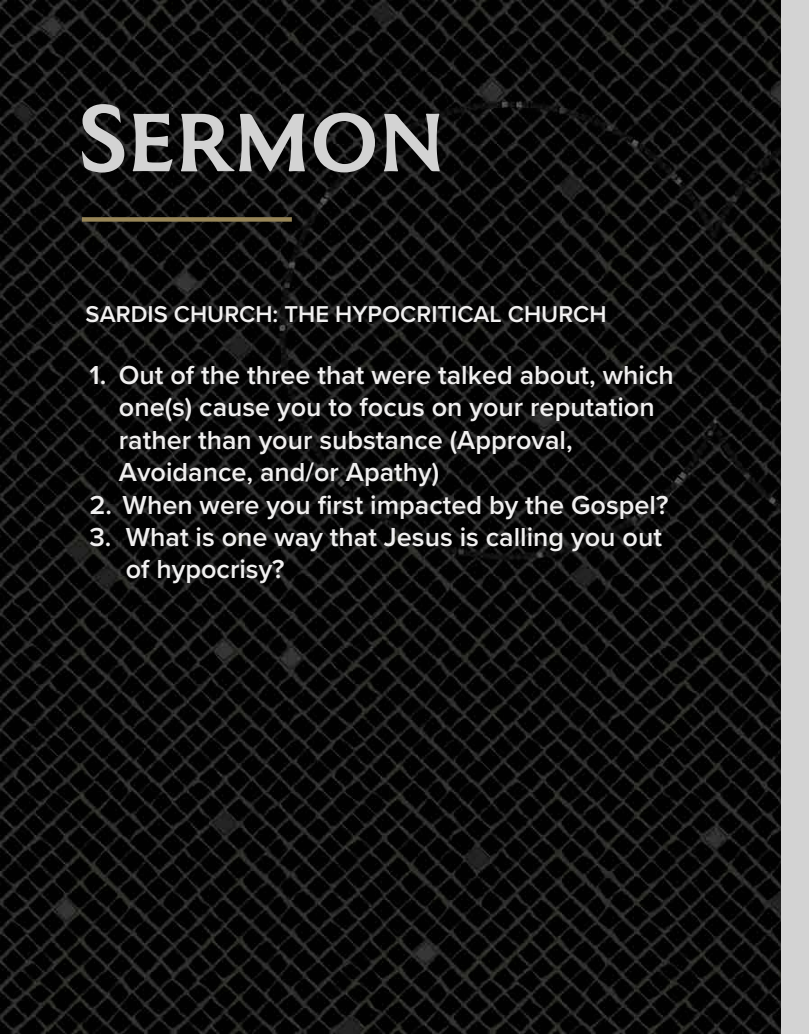
<style>
.page{position:relative;width:809px;height:1034px;background:#fff}
.page>*{position:absolute;margin:0;border:0;box-sizing:border-box;transform-origin:0 0}
.t1{font:93.75px "Coinage Caps Kruger Gray";color:#d3d3d3}
.t2{font:600 27px/32.4px "Proxima Nova";color:#f1f0f0}
.t3{font:600 23.75px "Proxima Nova";color:#f1f0f0}
</style>
<div class="page">
<img style="left:0;top:0;width:782px;height:1034px">
<div style="left:782px;top:0;width:27px;height:1034px;background:#d3d3d3"></div>
<div style="left:82px;top:217px;width:210px;height:5px;background:#978557"></div>
<h1 class="t1" style="left:78px;top:75px;width:368px">Sermon</h1>
<p class="t3" style="left:86px;top:296px;width:522px">SARDIS CHURCH: THE HYPOCRITICAL CHURCH</p>
<p class="t2" style="left:119px;top:358px;width:556px;text-indent:-29px">1. Out of the three that were talked about, which one(s) cause you to focus on your reputation rather than your substance (Approval, Avoidance, and/or Apathy)</p>
<p class="t2" style="left:89px;top:488px;width:580px">2. When were you first impacted by the Gospel?</p>
<p class="t2" style="left:126px;top:520px;width:537px;text-indent:-36px">3. What is one way that Jesus is calling you out of hypocrisy?</p>
</div>
